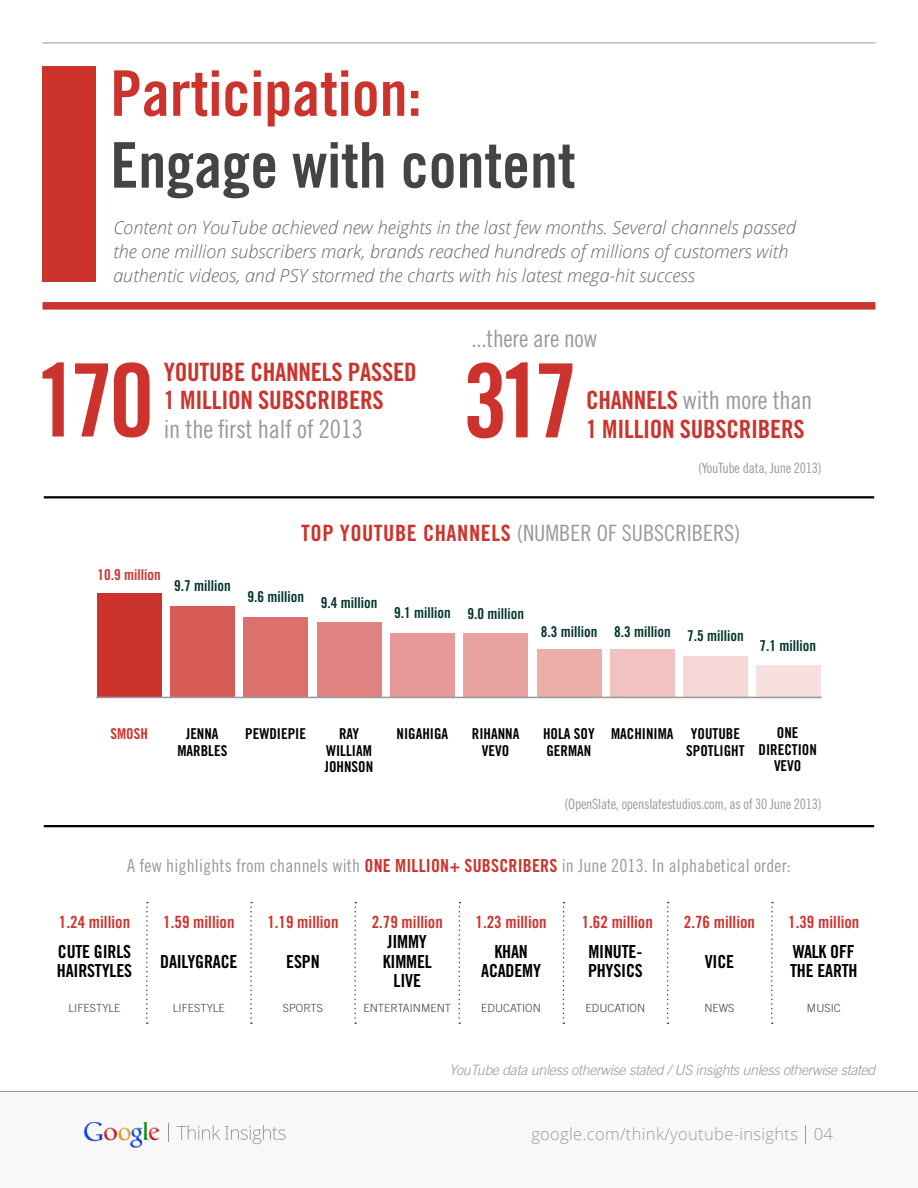
<style>
.page{position:relative;width:918px;height:1188px;background:#fff}
.page>*{position:absolute;margin:0;border:0;box-sizing:border-box;transform-origin:0 0}
.t1{font:63px "Trade Gothic LT Std Bd Cn 20";color:#444}
.t2{font:63px "Trade Gothic LT Std Bd Cn 20";color:#cd332d}
.t3{font:25.35px/28.5px "Trade Gothic LT Std Bd Cn 20";letter-spacing:-.01em;color:#cd332d}
.t4{font:25.35px "Trade Gothic LT Std Cn 18";letter-spacing:-.01em;color:#999}
.t5{font:25.2px "Trade Gothic LT Std Cn 18";letter-spacing:-.01em;color:#999}
.t6{font:25.2px "Trade Gothic LT Std Bd Cn 20";letter-spacing:-.01em;color:#cd332d}
.t7{font:24px "Trade Gothic LT Std Cn 18";color:#999}
.t8{font:22.5px "Trade Gothic LT Std Cn 18";color:#999}
.t9{font:22.5px "Trade Gothic LT Std Bd Cn 20";color:#cd332d}
.t10{font:italic 300 18px/24px "Open Sans";color:#666667}
.t11{font:18px/19.5px "Trade Gothic LT Std Bd Cn 20";letter-spacing:-.01em;color:#000}
.t12{font:18px "Trade Gothic LT Std Cn 18";letter-spacing:.01em;color:#999}
.t13{font:18px "Trade Gothic LT Std Bd Cn 20";color:#cd332d}
.t14{font:16.95px "Trade Gothic LT Std Bd Cn 20";color:#cd332d}
.t15{font:300 16.5px "Open Sans";letter-spacing:.02em;color:#999}
.t16{font:15px/16.5px "Trade Gothic LT Std Bd Cn 20";color:#000}
.t17{font:15px "Trade Gothic LT Std Bd Cn 20";color:#00332d}
.t18{font:15px "Trade Gothic LT Std Bd Cn 20";color:#cd332d}
.t19{font:14.25px "Trade Gothic LT Std Cn 18";letter-spacing:-.02em;color:#999}
.t20{font:italic 300 14.25px "Trade Gothic LT Std";letter-spacing:-.02em;color:#999}
.t21{font:300 11.25px "Trade Gothic LT Std";color:#444}
.s1{font-family:"Trade Gothic LT Std Bd Cn 20";color:#cd332d}
</style>
<div class="page">
<hr style="left:43px;top:43px;width:832px;height:1px;background:#999">
<div style="left:0;top:1091px;width:918px;height:97px;background:#f8f8f8"></div>
<hr style="left:0;top:1091px;width:918px;height:1px;background:#999">
<img style="left:85px;top:1122px;width:75px;height:26px">
<svg style="left:177px;top:1125px;width:109px;height:19px"></svg>
<svg style="left:168px;top:1123px;width:1px;height:19px"></svg>
<div style="left:43px;top:66px;width:53px;height:216px;background:#cd332d"></div>
<div style="left:43px;top:302px;width:832px;height:8px;background:#cd332d"></div>
<hr style="left:44px;top:496px;width:830px;height:2px;background:#000">
<hr style="left:44px;top:825px;width:830px;height:2px;background:#000">
<div style="left:610px;top:649px;width:65px;height:48px;background:#f0c2c0"></div>
<div style="left:756px;top:666px;width:65px;height:31px;background:#f7e0df"></div>
<div style="left:537px;top:649px;width:65px;height:48px;background:#ebaeab"></div>
<div style="left:683px;top:656px;width:65px;height:41px;background:#f5d7d5"></div>
<div style="left:390px;top:633px;width:65px;height:64px;background:#e69996"></div>
<div style="left:463px;top:633px;width:65px;height:64px;background:#e8a3a1"></div>
<div style="left:317px;top:622px;width:65px;height:75px;background:#e18481"></div>
<div style="left:243px;top:617px;width:65px;height:80px;background:#dc706c"></div>
<div style="left:170px;top:606px;width:65px;height:91px;background:#d75b57"></div>
<div style="left:97px;top:593px;width:64px;height:104px;background:#cd332d"></div>
<hr style="left:96px;top:697px;width:726px;height:1px;background:#999">
<svg style="left:43px;top:362px;width:107px;height:76px"></svg>
<svg style="left:468px;top:362px;width:104px;height:76px"></svg>
<svg style="left:146px;top:902px;width:2px;height:122px"></svg>
<svg style="left:250px;top:902px;width:2px;height:122px"></svg>
<svg style="left:354px;top:902px;width:2px;height:122px"></svg>
<svg style="left:458px;top:902px;width:2px;height:122px"></svg>
<svg style="left:563px;top:902px;width:2px;height:122px"></svg>
<svg style="left:667px;top:902px;width:2px;height:122px"></svg>
<svg style="left:771px;top:902px;width:2px;height:122px"></svg>
<h1 class="t2" style="left:110px;top:55px;width:313px">PARTICIPATION:</h1>
<h1 class="t1" style="left:110px;top:127px;width:467px">ENGAGE WITH CONTENT</h1>
<p class="t10" style="left:113px;top:215px;width:684px">Content on YouTube achieved new heights in the last few months. Several channels passed the one million subscribers mark, brands reached hundreds of millions of customers with authentic videos, and PSY stormed the charts with his latest mega-hit success</p>
<h2 class="t3" style="left:164px;top:357px;width:254px">YOUTUBE CHANNELS PASSED<br>1 MILLION SUBS</h2>
<h2 class="t3" style="left:305px;top:386px;width:79px">CRIBERS</h2>
<h2 class="t4" style="left:164px;top:413px;width:201px">in the first half of 2013</h2>
<h3 class="t7" style="left:471px;top:324px;width:127px">...there are now</h3>
<h3 class="t5" style="left:586px;top:385px;width:228px"><span class="s1">CHANNELS</span> with more than</h3>
<h3 class="t6" style="left:586px;top:413px;width:107px">1 MILLION SUBS</h3>
<h3 class="t6" style="left:726px;top:413px;width:78px">CRIBERS</h3>
<p class="t19" style="left:698px;top:460px;width:125px">(YouTube data, June 2013)</p>
<p class="t18" style="left:98px;top:566px;width:65px">10.9 MILLION</p>
<p class="t17" style="left:174px;top:577px;width:58px">9.7 MILLION</p>
<p class="t9" style="left:301px;top:520px;width:51px">TOP YOUTUBE</p>
<p class="t8" style="left:423px;top:520px;width:319px"><span class="s1">CHANNELS</span> (Number of subscribers)</p>
<p class="t17" style="left:248px;top:588px;width:58px">9.6 MILLION</p>
<p class="t17" style="left:321px;top:594px;width:58px">9.4 MILLION</p>
<p class="t17" style="left:394px;top:604px;width:58px">9.1 MILLION</p>
<p class="t17" style="left:468px;top:604px;width:58px">9.0 MILLION</p>
<p class="t17" style="left:541px;top:622px;width:58px">8.3 MILLION</p>
<p class="t17" style="left:687px;top:626px;width:58px">7.5 MILLION</p>
<p class="t17" style="left:614px;top:622px;width:58px">8.3 MILLION</p>
<p class="t17" style="left:760px;top:636px;width:58px">7.1 MILLION</p>
<p class="t18" style="left:110px;top:725px;width:24px">SMOSH</p>
<p class="t16" style="left:177px;top:726px;width:44px;text-align:right">A<br>MARBLES</p>
<p class="t16" style="left:186px;top:726px;width:8px">JENN</p>
<p class="t16" style="left:245px;top:726px;width:39px">PEWDIEPIE</p>
<p class="t16" style="left:325px;top:726px;width:49px;text-indent:14px">RAY<br>WILLIAM<br>JOHNSON</p>
<p class="t16" style="left:397px;top:726px;width:53px">NIGAHIGA</p>
<p class="t16" style="left:482px;top:726px;width:39px;text-indent:-10px">RIHANNA<br>VEVO</p>
<p class="t16" style="left:543px;top:726px;width:48px">HO LA SOY<br>GERMAN</p>
<p class="t16" style="left:686px;top:726px;width:13px;text-indent:-75px">MACHINI MA YOUTUBE<br>SPOT</p>
<p class="t16" style="left:714px;top:742px;width:13px">LIGHT</p>
<p class="t16" style="left:759px;top:725px;width:41px;text-align:center">ONE<br>DIRECTION<br>VEVO</p>
<p class="t19" style="left:565px;top:795px;width:259px">(OpenSlate, openslatestudios.com, as of 30 June 2013)</p>
<p class="t12" style="left:127px;top:855px;width:247px">A few highlights from channels with <span class="s1">ONE</span></p>
<p class="t13" style="left:395px;top:855px;width:79px">MILLION+ SUBS</p>
<p class="t12" style="left:499px;top:855px;width:293px"><span class="s1">CRIBERS</span> in June 2013. In alphabetical order:</p>
<p class="t14" style="left:59px;top:912px;width:73px">1.24 MILLION</p>
<p class="t14" style="left:163px;top:912px;width:73px">1.59 MILLION</p>
<p class="t14" style="left:267px;top:912px;width:73px">1.19 MILLION</p>
<p class="t14" style="left:372px;top:912px;width:73px">2.79 MILLION</p>
<p class="t14" style="left:476px;top:912px;width:73px">1.23 MILLION</p>
<p class="t14" style="left:582px;top:912px;width:73px">1.62 MILLION</p>
<p class="t14" style="left:684px;top:912px;width:73px">2.76 MILLION</p>
<p class="t14" style="left:788px;top:912px;width:73px">1.39 MILLION</p>
<p class="t11" style="left:57px;top:941px;width:75px;text-indent:37px">GIRLS<br>HAIRSTYLES</p>
<p class="t11" style="left:58px;top:941px;width:9px">CUTE</p>
<p class="t11" style="left:160px;top:951px;width:77px">DAILYGRACE</p>
<p class="t11" style="left:286px;top:951px;width:35px">ESPN</p>
<p class="t11" style="left:388px;top:932px;width:40px">JIMMY</p>
<p class="t11" style="left:383px;top:951px;width:51px">KIMMEL</p>
<p class="t11" style="left:394px;top:971px;width:15px">LIVE</p>
<p class="t11" style="left:481px;top:941px;width:60px;text-align:center">KHAN<br>ACADEMY</p>
<p class="t11" style="left:589px;top:941px;width:9px">MINUTE</p>
<p class="t11" style="left:636px;top:941px;width:7px">-</p>
<p class="t11" style="left:588px;top:961px;width:17px">PHYSI</p>
<p class="t11" style="left:626px;top:961px;width:17px">CS</p>
<p class="t11" style="left:705px;top:951px;width:29px">VICE</p>
<p class="t11" style="left:790px;top:941px;width:66px">WALK OFF<br>THE EARTH</p>
<p class="t21" style="left:69px;top:1002px;width:53px">LIFESTYLE</p>
<p class="t21" style="left:173px;top:1002px;width:53px">LIFESTYLE</p>
<p class="t21" style="left:283px;top:1002px;width:42px">SPORTS</p>
<p class="t21" style="left:364px;top:1002px;width:89px">ENTERTAINMENT</p>
<p class="t21" style="left:481px;top:1002px;width:61px">EDUCATION</p>
<p class="t21" style="left:586px;top:1002px;width:61px">EDUCATION</p>
<p class="t21" style="left:705px;top:1002px;width:32px">NEWS</p>
<p class="t21" style="left:807px;top:1002px;width:35px">MUSIC</p>
<p class="t20" style="left:449px;top:1061px;width:428px">YouTube data unless otherwise stated / US insights unless otherwise stated</p>
<p class="t15" style="left:531px;top:1123px;width:303px">google.com/think/youtube-insights 04</p>
</div>
